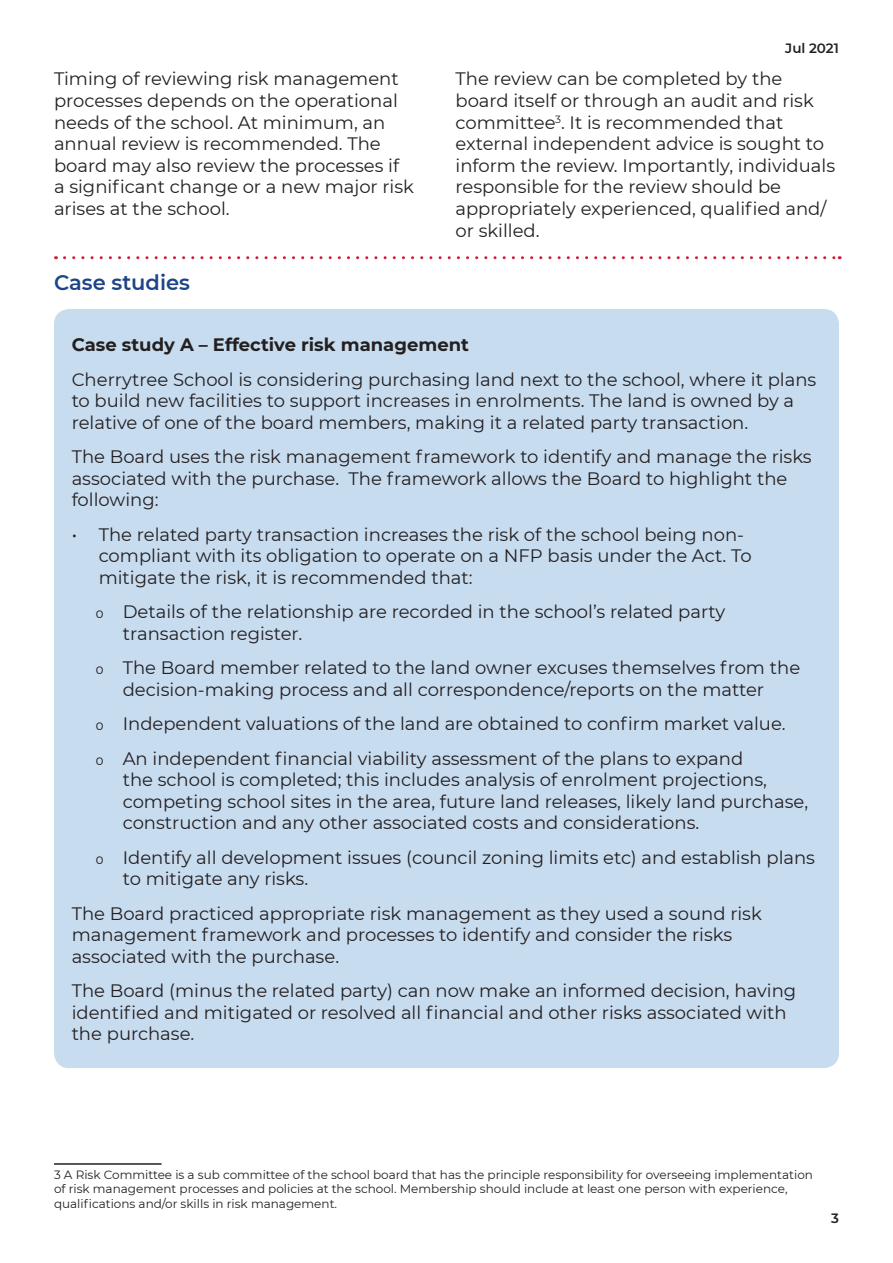
<style>
.page{position:relative;width:893px;height:1263px;background:#fff}
.page>*{position:absolute;margin:0;border:0;box-sizing:border-box;transform-origin:0 0}
.t1{font:600 21px "Montserrat";color:#1d4389}
.t2{font:18px/21.6px "Montserrat";color:#231f20}
.t3{font:700 18px "Montserrat";color:#231f20}
.t4{font:600 13.5px "Montserrat";color:#231f20}
.t5{font:12px/14.4px "Montserrat";color:#231f20}
</style>
<div class="page">
<div style="left:54px;top:309px;width:785px;height:759px;background:#c8dcf0;border-radius:15px"></div>
<hr style="left:54px;top:1163px;width:108px;height:2px;background:#231f20">
<svg style="left:65px;top:256px;width:775px;height:3px"></svg>
<p class="t2" style="left:54px;top:68px;width:362px">Timing of reviewing risk management processes depends on the operational needs of the school. At minimum, an annual review is recommended. The board may also review the processes if a significant change or a new major risk arises at the school.</p>
<p class="t1" style="left:54px;top:268px;width:137px">Case studies</p>
<p class="t4" style="left:785px;top:38px;width:55px">Jul 2021</p>
<p class="t2" style="left:455px;top:68px;width:381px">The review can be completed by the board itself or through an audit and risk committee<sup>3</sup>. It is recommended that external independent advice is sought to inform the review. Importantly, individuals responsible for the review should be appropriately experienced, qualified and/ or skilled.</p>
<p class="t3" style="left:72px;top:332px;width:399px">Case study A – Effective risk management</p>
<p class="t2" style="left:72px;top:368px;width:746px">Cherrytree School is considering purchasing land next to the school, where it plans to build new facilities to support increases in enrolments. The land is owned by a relative of one of the board members, making it a related party transaction.</p>
<p class="t2" style="left:72px;top:445px;width:742px">The Board uses the risk management framework to identify and manage the risks associated with the purchase. The framework allows the Board to highlight the following:</p>
<p class="t2" style="left:99px;top:523px;width:654px;text-indent:-27px">• The related party transaction increases the risk of the school being non&shy;compliant with its obligation to operate on a NFP basis under the Act. To mitigate the risk, it is recommended that:</p>
<p class="t2" style="left:123px;top:600px;width:604px;text-indent:-27px">ؔ Details of the relationship are recorded in the school’s related party transaction register.</p>
<p class="t2" style="left:96px;top:656px;width:706px;text-align:center">ؔ The Board member related to the land owner excuses themselves from the decision-making process and all correspondence/reports on the matter</p>
<p class="t2" style="left:96px;top:712px;width:691px">ؔ Independent valuations of the land are obtained to confirm market value.</p>
<p class="t2" style="left:123px;top:747px;width:687px;text-indent:-27px">ؔ An independent financial viability assessment of the plans to expand<br>the school is completed; this includes analysis of enrolment projections, competing school sites in the area, future land releases, likely land purchase, construction and any other associated costs and considerations.</p>
<p class="t2" style="left:123px;top:846px;width:694px;text-indent:-27px">ؔ Identify all development issues (council zoning limits etc) and establish plans to mitigate any risks.</p>
<p class="t2" style="left:72px;top:902px;width:692px">The Board practiced appropriate risk management as they used a sound risk management framework and processes to identify and consider the risks associated with the purchase.</p>
<p class="t2" style="left:72px;top:979px;width:726px">The Board (minus the related party) can now make an informed decision, having identified and mitigated or resolved all financial and other risks associated with the purchase.</p>
<p class="t5" style="left:54px;top:1167px;width:760px">3 A Risk Committee is a sub committee of the school board that has the principle responsibility for overseeing implementation of risk management processes and policies at the school. Membership should include at least one person with experience, qualifications and/or skills in risk management.</p>
<p class="t4" style="left:831px;top:1208px;width:9px">3</p>
</div>
